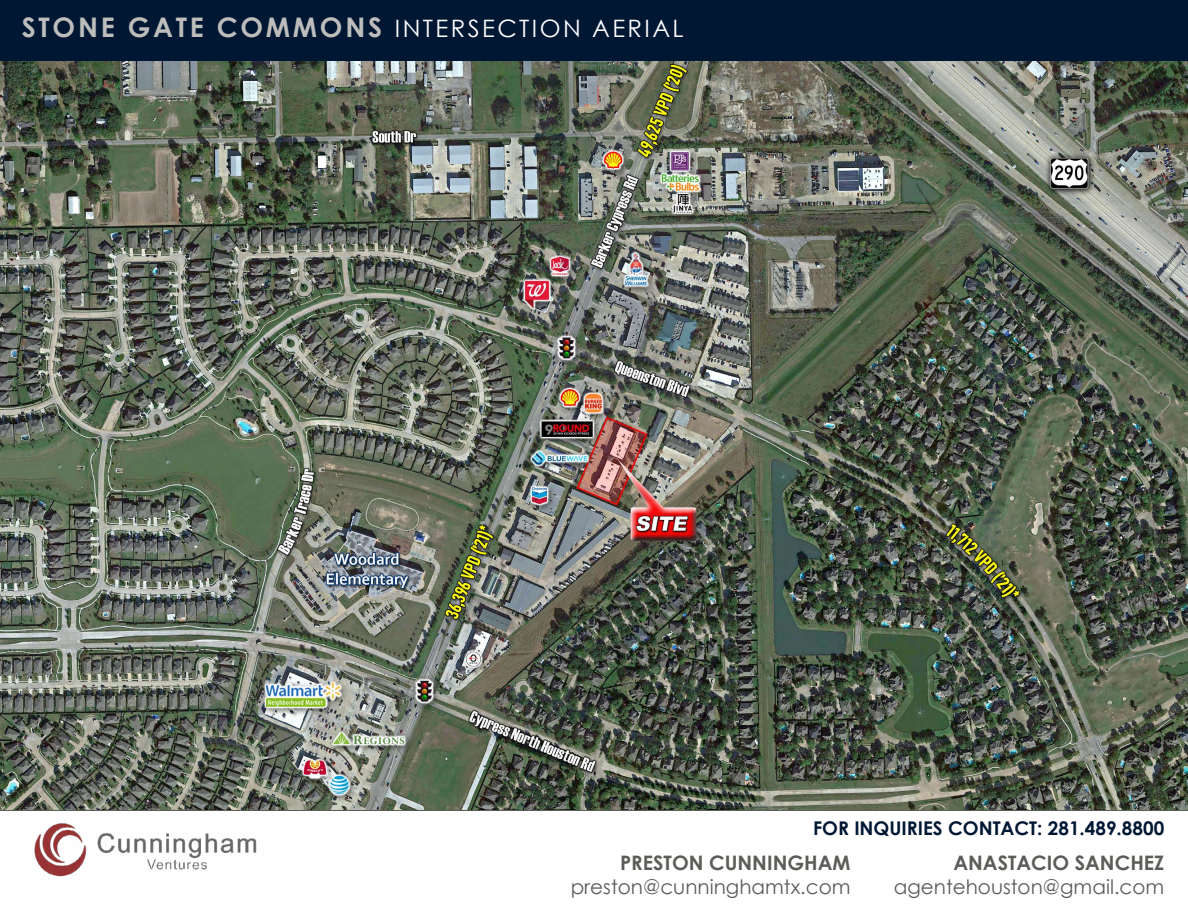
<style>
.page{position:relative;width:1188px;height:918px;background:#fff}
.page>*{position:absolute;margin:0;border:0;box-sizing:border-box;transform-origin:0 0}
.t1{font:24px "Century Gothic";letter-spacing:.1em;color:#fff}
.t2{font:19.95px "Century Gothic";color:#5b5d58}
.t3{font:700 19.95px "Century Gothic";color:#5b5d58}
.t4{font:700 18.9px "Century Gothic";color:#001734}
.s1{font-weight:700;font-size:27px;color:#bdbebc}
</style>
<div class="page">
<img style="left:0;top:61px;width:1188px;height:750px">
<div style="left:0;top:1px;width:1188px;height:60px;background:#001734"></div>
<hr style="left:0;top:811px;width:1188px;height:1px;background:#5b5d58">
<img style="left:34px;top:823px;width:223px;height:54px">
<p class="t1" style="left:22px;top:11px;width:663px"><span class="s1">STONE GATE COMMONS</span> INTERSECTION AERIAL</p>
<p class="t4" style="left:813px;top:814px;width:353px">FOR INQUIRIES CONTACT: 281.489.8800</p>
<p class="t3" style="left:620px;top:847px;width:232px">PRESTON CUNNINGHAM</p>
<p class="t2" style="left:571px;top:872px;width:281px">preston@cunninghamtx.com</p>
<p class="t3" style="left:953px;top:847px;width:212px">ANASTACIO SANCHEZ</p>
<p class="t2" style="left:894px;top:872px;width:272px">agentehouston@gmail.com</p>
</div>
